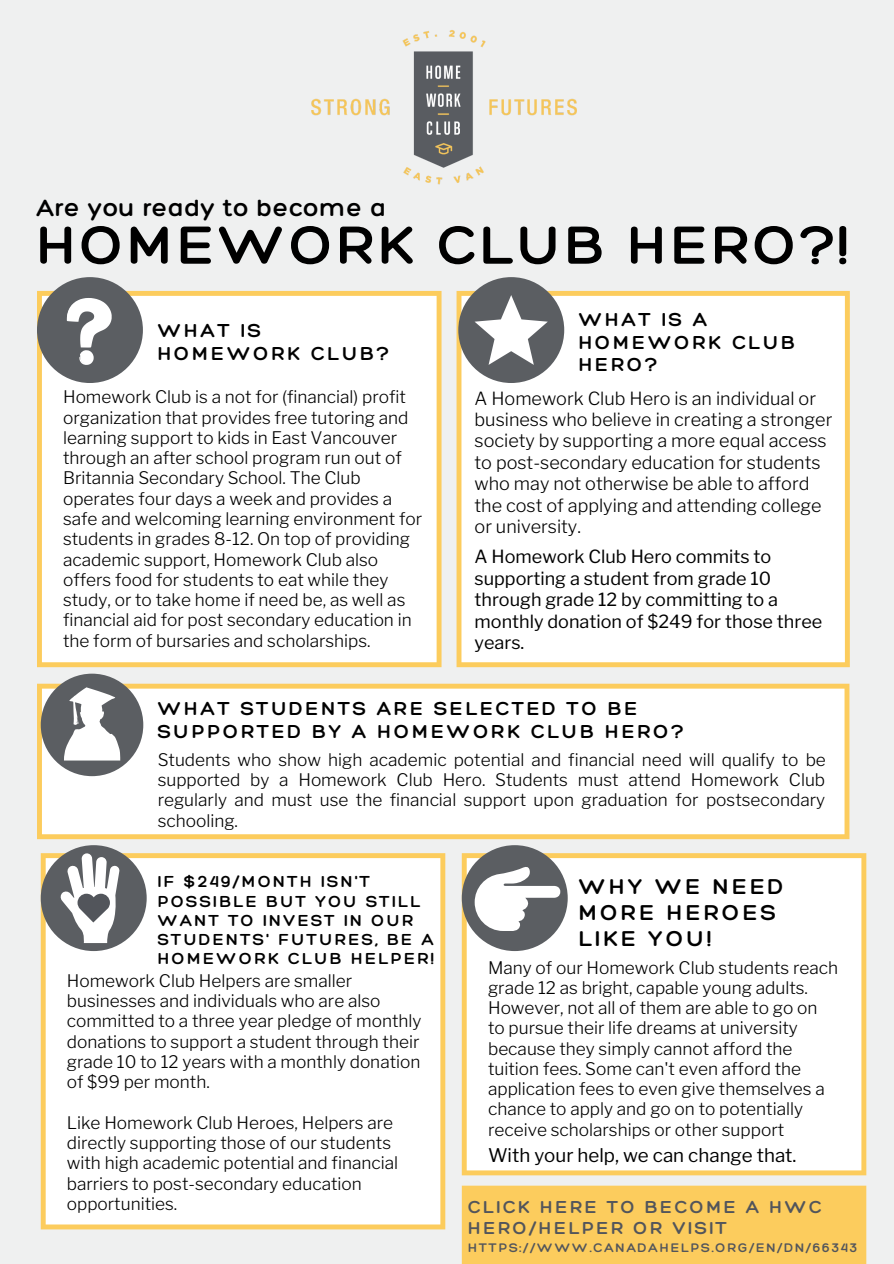
<style>
.page{position:relative;width:894px;height:1264px;background:#fff}
.page>*{position:absolute;margin:0;border:0;box-sizing:border-box;transform-origin:0 0}
.t1{font:300 58.2px "Hero";letter-spacing:.06em;color:#000}
.t2{font:300 25.2px "Hero";letter-spacing:.025em;color:#000}
.t3{font:300 23.4px "Hero";letter-spacing:.13em;color:#000}
.t4{font:300 20.4px "Hero";letter-spacing:.13em;color:#000}
.t5{font:300 18.9px/20.2px "Hero";letter-spacing:.13em;color:#52555b}
.t6{font:18.75px "Libre Franklin";color:#000}
.t7{font:300 18px/21.5px "Libre Franklin";color:#000}
.t8{font:18px/21.5px "Libre Franklin";color:#000}
.t9{font:300 17.4px/19.2px "Hero";letter-spacing:.13em;color:#000}
.t10{font:300 17.25px/20.2px "Libre Franklin";color:#000}
.t11{font:300 13.5px "Hero";letter-spacing:.13em;color:#52555b}
</style>
<div class="page">
<div style="left:0;top:0;width:893px;height:1263px;background:#eff0f0"></div>
<div style="left:37px;top:291px;width:404px;height:376px;background:#fff"></div>
<div style="left:37px;top:277px;width:106px;height:106px;background:#5b5e62;border-radius:50%"></div>
<img style="left:311px;top:30px;width:266px;height:155px">
<svg style="left:67px;top:298px;width:45px;height:67px"></svg>
<div style="left:456px;top:291px;width:393px;height:376px;background:#fff"></div>
<div style="left:458px;top:277px;width:106px;height:106px;background:#5b5e62;border-radius:50%"></div>
<svg style="left:474px;top:295px;width:73px;height:70px"></svg>
<svg style="left:37px;top:683px;width:812px;height:156px;fill:#fff"></svg>
<div style="left:41px;top:673px;width:102px;height:103px;background:#5b5e62;border-radius:50%"></div>
<svg style="left:64px;top:687px;width:56px;height:73px"></svg>
<div style="left:41px;top:853px;width:404px;height:376px;background:#fff"></div>
<div style="left:461px;top:853px;width:405px;height:322px;background:#fff"></div>
<div style="left:41px;top:845px;width:106px;height:106px;background:#5b5e62;border-radius:50%"></div>
<div style="left:461px;top:845px;width:106px;height:106px;background:#5b5e62;border-radius:50%"></div>
<svg style="left:60px;top:853px;width:60px;height:90px"></svg>
<svg style="left:474px;top:865px;width:86px;height:66px"></svg>
<div style="left:461px;top:1185px;width:405px;height:78px;background:#fccc5d"></div>
<p class="t2" style="left:37px;top:192px;width:350px">Are you ready to become a</p>
<p class="t1" style="left:37px;top:208px;width:813px">HOMEWORK CLUB HERO?!</p>
<p class="t4" style="left:158px;top:318px;width:105px">WHAT IS</p>
<p class="t4" style="left:158px;top:340px;width:233px">HOMEWORK CLUB?</p>
<p class="t10" style="left:63px;top:387px;width:347px">Homework Club is a not for (financial) profit organization that provides free tutoring and learning support to kids in East Vancouver through an after school program run out of Britannia Secondary School. The Club operates four days a week and provides a</p>
<p class="t10" style="left:63px;top:508px;width:360px">safe and welcoming learning environment for students in grades 8-12. On top of providing academic support, Homework Club also offers food for students to eat while they study, or to take home if need be, as well as financial aid for post secondary education in the form of bursaries and scholarships.</p>
<p class="t4" style="left:578px;top:306px;width:130px">WHAT IS A</p>
<p class="t4" style="left:578px;top:329px;width:218px">HOMEWORK CLUB</p>
<p class="t4" style="left:578px;top:351px;width:80px">HERO?</p>
<p class="t7" style="left:474px;top:387px;width:359px">A Homework Club Hero is an individual or business who believe in creating a stronger society by supporting a more equal access to post-secondary education for students who may not otherwise be able to afford the cost of applying and attending college or university.</p>
<p class="t8" style="left:474px;top:546px;width:349px">A Homework Club Hero commits to supporting a student from grade 10 through grade 12 by committing to a monthly donation of $249 for those three years.</p>
<p class="t4" style="left:158px;top:696px;width:481px">WHAT STUDENTS ARE SELECTED TO BE</p>
<p class="t4" style="left:158px;top:718px;width:527px">SUPPORTED BY A HOMEWORK CLUB HERO?</p>
<p class="t10" style="left:158px;top:749px;width:669px;text-align:justify">Students who show high academic potential and financial need will qualify to be supported by a Homework Club Hero. Students must attend Homework Club regularly and must use the financial support upon graduation for postsecondary schooling.</p>
<p class="t9" style="left:158px;top:871px;width:264px">IF $249/MONTH ISN'T<br>POSSIBLE BUT YOU STILL<br>WANT TO INVEST IN OUR</p>
<p class="t9" style="left:158px;top:929px;width:278px">STUDENTS' FUTURES, BE A<br>HOMEWORK CLUB HELPER!</p>
<p class="t10" style="left:67px;top:970px;width:356px">Homework Club Helpers are smaller businesses and individuals who are also committed to a three year pledge of monthly donations to support a student through their grade 10 to 12 years with a monthly donation of $99 per month.</p>
<p class="t10" style="left:67px;top:1112px;width:333px">Like Homework Club Heroes, Helpers are directly supporting those of our students with high academic potential and financial barriers to post-secondary education opportunities.</p>
<p class="t3" style="left:578px;top:871px;width:206px">WHY WE NEED</p>
<p class="t3" style="left:578px;top:897px;width:199px">MORE HEROES</p>
<p class="t3" style="left:578px;top:923px;width:134px">LIKE YOU!</p>
<p class="t10" style="left:488px;top:957px;width:351px">Many of our Homework Club students reach grade 12 as bright, capable young adults.<br>However, not all of them are able to go on</p>
<p class="t10" style="left:488px;top:1018px;width:311px">to pursue their life dreams at university because they simply cannot afford the</p>
<p class="t10" style="left:488px;top:1058px;width:338px">tuition fees. Some can't even afford the application fees to even give themselves a</p>
<p class="t10" style="left:488px;top:1099px;width:316px">chance to apply and go on to potentially receive scholarships or other support</p>
<p class="t6" style="left:488px;top:1143px;width:310px">With your help, we can change that.</p>
<p class="t5" style="left:468px;top:1196px;width:355px">CLICK HERE TO BECOME A HWC<br>HERO/HELPER OR VISIT</p>
<p class="t11" style="left:468px;top:1238px;width:391px">HTTPS://WWW.CANADAHELPS.ORG/EN/DN/66343</p>
</div>
